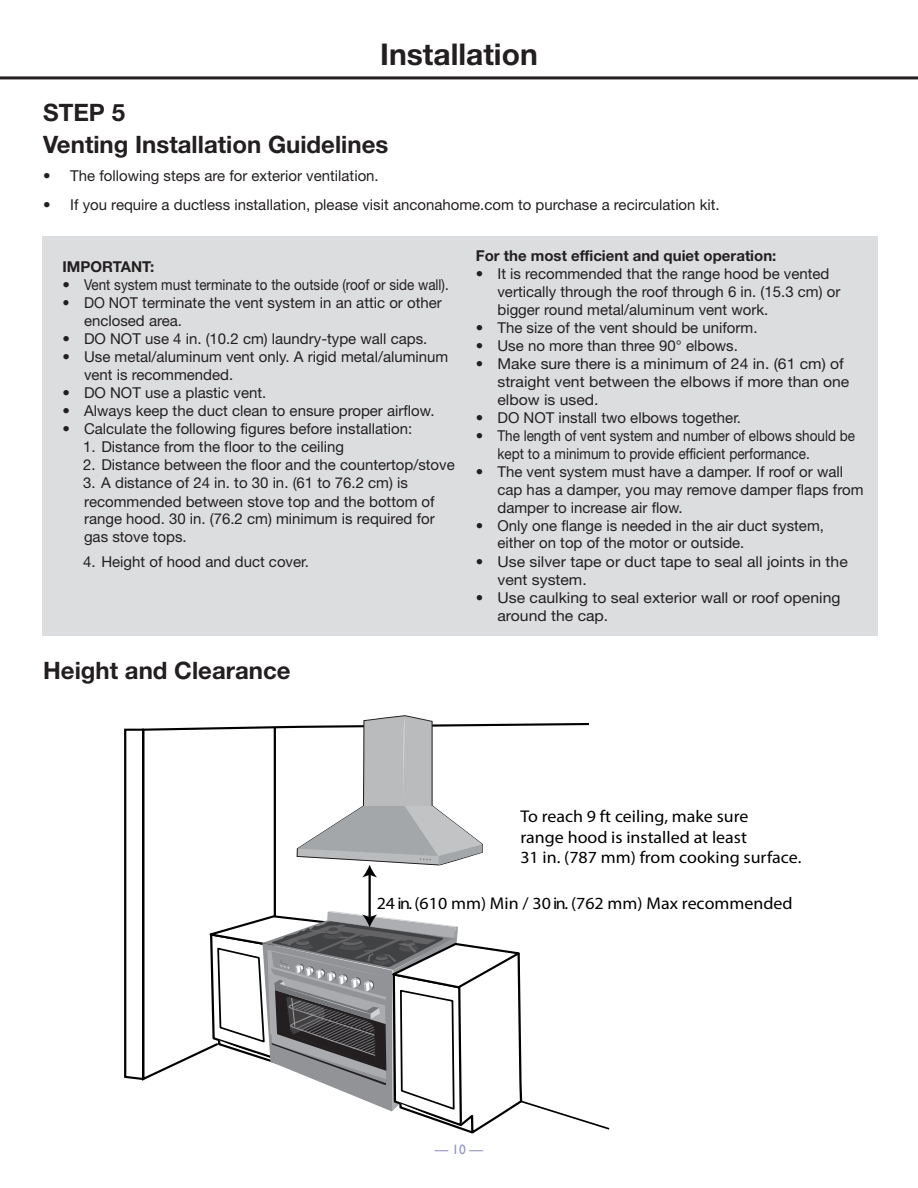
<style>
.page{position:relative;width:918px;height:1188px;background:#fff}
.page>*{position:absolute;margin:0;border:0;box-sizing:border-box;transform-origin:0 0}
.t1{font:700 30px "Helvetica Neue LT Std";color:#231f20}
.t2{font:700 24px "Helvetica Neue LT Std";color:#231f20}
.t3{font:17.1px/20.4px "Myriad Pro";color:#000;scale:1.05 1}
.B__body_copy{font:15px/18px "Helvetica Neue LT Std";color:#231f20}
.B__body_copy-2{font:15px/18px "Helvetica Neue LT Std";color:#231f20;scale:.95 1}
.B__body_copy-3{font:700 15px "Helvetica Neue LT Std";color:#231f20}
.t4{font:13.5px "Gill Sans";color:#8e95c3}
</style>
<div class="page">
<hr style="left:0;top:76px;width:918px;height:3px;background:#231f20">
<div style="left:42px;top:236px;width:836px;height:399px;background:#dcdddf"></div>
<svg style="left:145px;top:723px;width:444px;height:357px"></svg>
<svg style="left:124px;top:728px;width:21px;height:353px"></svg>
<hr style="left:274px;top:727px;width:2px;height:189px;background:#000">
<hr style="left:369px;top:873px;width:2px;height:45px;background:#000">
<svg style="left:208px;top:911px;width:402px;height:223px"></svg>
<svg style="left:297px;top:715px;width:186px;height:162px"></svg>
<p class="t1" style="left:380px;top:35px;width:159px">Installation</p>
<p class="t2" style="left:43px;top:97px;width:83px">STEP 5</p>
<p class="t2" style="left:43px;top:129px;width:347px">Venting Installation Guidelines</p>
<p class="B__body_copy" style="left:43px;top:167px;width:337px">• The following steps are for exterior ventilation.</p>
<p class="B__body_copy" style="left:43px;top:196px;width:678px">• If you require a ductless installation, please visit anconahome.com to purchase a recirculation kit.</p>
<p class="B__body_copy-3" style="left:62px;top:257px;width:93px">IMPORTANT:</p>
<p class="B__body_copy" style="left:62px;top:275px;width:388px">• Vent system must terminate to the outside (roof or side wall).</p>
<p class="B__body_copy-2" style="left:84px;top:293px;width:378px;text-indent:-22px">• DO NOT terminate the vent system in an attic or other enclosed area.</p>
<p class="B__body_copy" style="left:62px;top:329px;width:367px">• DO NOT use 4 in. (10.2 cm) laundry-type wall caps.</p>
<p class="B__body_copy" style="left:84px;top:347px;width:366px;text-indent:-22px">• Use metal/aluminum vent only. A rigid metal/aluminum vent is recommended.</p>
<p class="B__body_copy" style="left:62px;top:383px;width:205px">• DO NOT use a plastic vent.</p>
<p class="B__body_copy" style="left:62px;top:401px;width:374px">• Always keep the duct clean to ensure proper airflow.</p>
<p class="B__body_copy" style="left:62px;top:419px;width:351px">• Calculate the following figures before installation:</p>
<p class="B__body_copy" style="left:83px;top:437px;width:262px">1. Distance from the floor to the ceiling</p>
<p class="B__body_copy" style="left:83px;top:455px;width:373px">2. Distance between the floor and the countertop/stove</p>
<p class="B__body_copy" style="left:83px;top:473px;width:353px;line-height:19px">3. A distance of 24 in. to 30 in. (61 to 76.2 cm) is recommended between stove top and the bottom of</p>
<p class="B__body_copy" style="left:84px;top:510px;width:352px;line-height:17.4px">range hood. 30 in. (76.2 cm) minimum is required for gas stove tops.</p>
<p class="B__body_copy" style="left:83px;top:553px;width:227px">4. Height of hood and duct cover.</p>
<p class="t2" style="left:43px;top:655px;width:249px">Height and Clearance</p>
<p class="B__body_copy-3" style="left:476px;top:246px;width:302px">For the most efficient and quiet operation:</p>
<p class="B__body_copy" style="left:497px;top:264px;width:344px;text-indent:-22px">• It is recommended that the range hood be vented vertically through the roof through 6 in. (15.3 cm) or bigger round metal/aluminum vent work.</p>
<p class="B__body_copy" style="left:476px;top:318px;width:283px">• The size of the vent should be uniform.</p>
<p class="B__body_copy" style="left:476px;top:336px;width:264px">• Use no more than three 90° elbows.</p>
<p class="B__body_copy" style="left:497px;top:354px;width:353px;text-indent:-22px">• Make sure there is a minimum of 24 in. (61 cm) of straight vent between the elbows if more than one elbow is used.</p>
<p class="B__body_copy" style="left:476px;top:408px;width:267px">• DO NOT install two elbows together.</p>
<p class="B__body_copy" style="left:497px;top:426px;width:359px;text-indent:-22px">• The length of vent system and number of elbows should be kept to a minimum to provide efficient performance.</p>
<p class="B__body_copy" style="left:497px;top:462px;width:367px;text-indent:-22px">• The vent system must have a damper. If roof or wall cap has a damper, you may remove damper flaps from damper to increase air flow.</p>
<p class="B__body_copy" style="left:497px;top:517px;width:328px;line-height:17px;text-indent:-22px">• Only one flange is needed in the air duct system, either on top of the motor or outside.</p>
<p class="B__body_copy" style="left:497px;top:552px;width:352px;text-indent:-22px">• Use silver tape or duct tape to seal all joints in the vent system.</p>
<p class="B__body_copy" style="left:497px;top:588px;width:344px;text-indent:-22px">• Use caulking to seal exterior wall or roof opening around the cap.</p>
<p class="t3" style="left:520px;top:806px;width:269px">To reach 9 ft ceiling, make sure<br>range hood is installed at least<br>31 in. (787 mm) from cooking surface.</p>
<p class="t3" style="left:377px;top:893px;width:398px">24 in. (610 mm) Min / 30 in. (762 mm) Max recommended</p>
<p class="t4" style="left:435px;top:1142px;width:50px">— 10 —</p>
</div>
